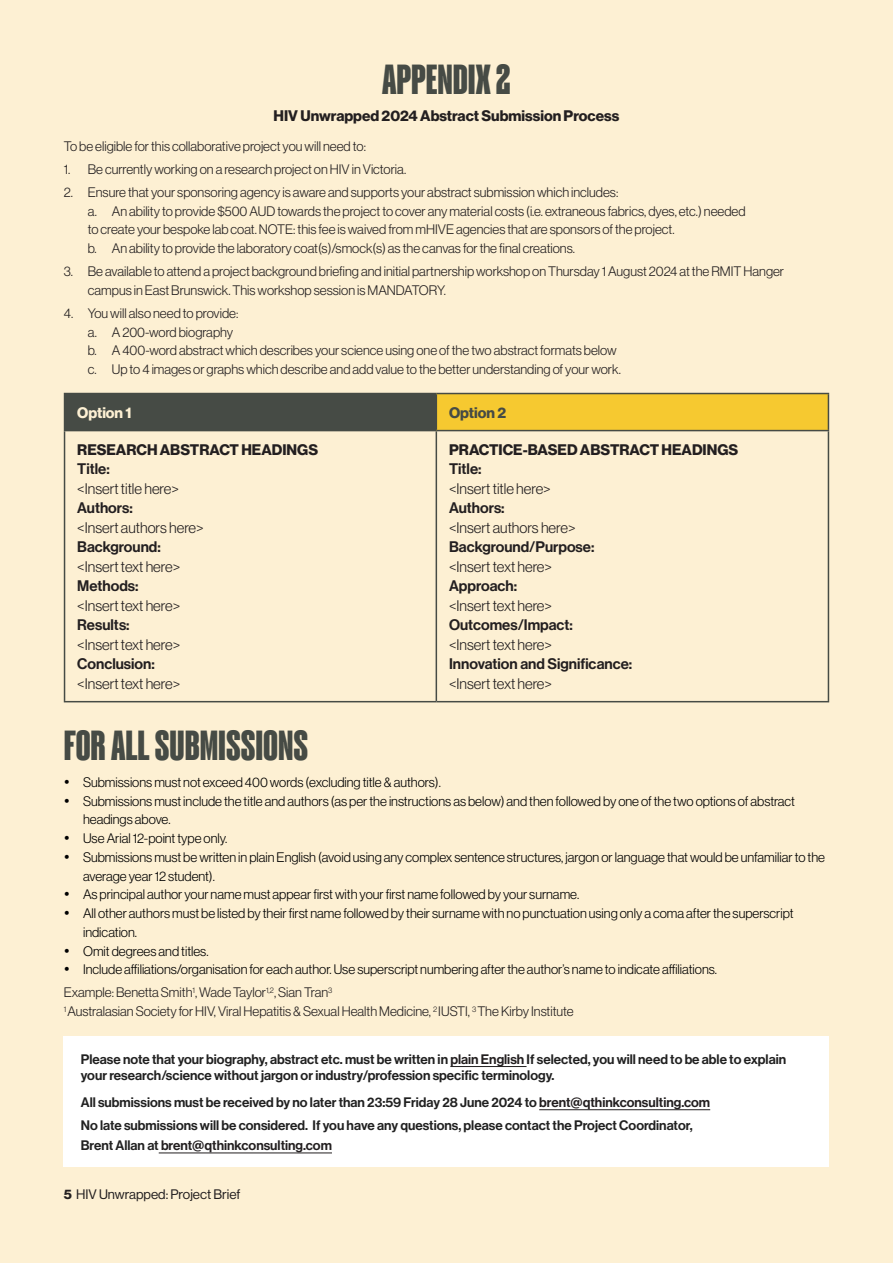
<style>
.page{position:relative;width:893px;height:1263px;background:#fdf0d3}
.page>*{position:absolute;margin:0;border:0;box-sizing:border-box;transform-origin:0 0}
.t1{font:42px "Magno Sans Variable Roman";color:#464b45}
.t2{font:15px "N Haas Grotesk DS Pro 45 Lt";color:#231f20}
.t3{font:15px "N Haas Grotesk DS Pro 65 Md";color:#231f20}
.t4{font:15px "N Haas Grotesk DS Pro 75 Bd";color:#231f20}
.t5{font:15px "N Haas Grotesk DS Pro 75 Bd";color:#fdf0d3}
.t6{font:15px "N Haas Grotesk DS Pro 75 Bd";color:#464b45}
.t7{font:13.5px/18.8px "N Haas Grotesk DS Pro 45 Lt";color:#231f20}
.t8{font:13.5px/18.8px "N Haas Grotesk DS Pro 45 Lt";color:#000}
.t9{font:13.5px/16.2px "N Haas Grotesk DS Pro 65 Md";color:#212121}
.t10{font:13.5px "N Haas Grotesk DS Pro 65 Md";color:#231f20}
.t11{font:13.5px "N Haas Grotesk DS Pro 55 Rg";color:#231f20}
.s1{color:#231f20}
.s2{color:#212121}
.s3{font-family:"N Haas Grotesk DS Pro 75 Bd"}
</style>
<div class="page">
<div style="left:65px;top:393px;width:371px;height:38px;background:#464b45"></div>
<div style="left:436px;top:393px;width:392px;height:38px;background:#f6c930"></div>
<hr style="left:64px;top:393px;width:372px;height:1px;background:#464b45">
<hr style="left:64px;top:394px;width:1px;height:36px;background:#464b45">
<hr style="left:436px;top:393px;width:393px;height:1px;background:#464b45">
<hr style="left:436px;top:394px;width:1px;height:36px;background:#464b45">
<hr style="left:828px;top:394px;width:1px;height:36px;background:#464b45">
<hr style="left:64px;top:430px;width:372px;height:1px;background:#464b45">
<hr style="left:64px;top:431px;width:1px;height:270px;background:#464b45">
<hr style="left:436px;top:430px;width:393px;height:1px;background:#464b45">
<hr style="left:436px;top:431px;width:1px;height:270px;background:#464b45">
<hr style="left:828px;top:431px;width:1px;height:270px;background:#464b45">
<hr style="left:64px;top:701px;width:372px;height:1px;background:#464b45">
<hr style="left:436px;top:701px;width:393px;height:1px;background:#464b45">
<div style="left:64px;top:1036px;width:765px;height:131px;background:#fff"></div>
<hr style="left:450px;top:1066px;width:77px;height:1px;background:#231f20">
<hr style="left:539px;top:1109px;width:171px;height:1px;background:#231f20">
<hr style="left:159px;top:1153px;width:173px;height:1px;background:#231f20">
<h1 class="t1" style="left:382px;top:56px;width:130px">APPENDIX 2</h1>
<p class="t4" style="left:274px;top:107px;width:347px">HIV Unwrapped 2024 Abstract Submission Process</p>
<p class="t7" style="left:64px;top:137px;width:304px">To be eligible for this collaborative project you will need to:</p>
<p class="t7" style="left:64px;top:160px;width:344px">1. Be currently working on a research project on HIV in Victoria.</p>
<p class="t7" style="left:88px;top:183px;width:659px;text-indent:-24px">2. Ensure that your sponsoring agency is aware and supports your abstract submission which includes:<br>a. An ability to provide $500 AUD towards the project to cover any material costs (i.e. extraneous fabrics, dyes, etc.) needed to create your bespoke lab coat. NOTE: this fee is waived from mHIVE agencies that are sponsors of the project.<br>b. An ability to provide the laboratory coat(s)/smock(s) as the canvas for the final creations.</p>
<p class="t7" style="left:88px;top:262px;width:698px;text-indent:-24px">3. Be available to attend a project background briefing and initial partnership workshop on Thursday 1 August 2024 at the RMIT Hanger campus in East Brunswick. This workshop session is MANDATORY.</p>
<p class="t7" style="left:88px;top:304px;width:535px;text-indent:-24px">4. You will also need to provide:<br>a. A 200-word biography<br>b. A 400-word abstract which describes your science using one of the two abstract formats below c. Up to 4 images or graphs which describe and add value to the better understanding of your work.</p>
<p class="t5" style="left:77px;top:404px;width:56px">Option 1</p>
<p class="t6" style="left:449px;top:404px;width:58px">Option 2</p>
<p class="t4" style="left:77px;top:441px;width:242px">RESEARCH ABSTRACT HEADINGS</p>
<p class="t3" style="left:77px;top:460px;width:34px">Title:</p>
<p class="t2" style="left:77px;top:480px;width:103px">&lt;Insert title here&gt;</p>
<p class="t3" style="left:77px;top:499px;width:57px">Authors:</p>
<p class="t2" style="left:77px;top:519px;width:128px">&lt;Insert authors here&gt;</p>
<p class="t3" style="left:77px;top:538px;width:85px">Background:</p>
<p class="t2" style="left:77px;top:558px;width:104px">&lt;Insert text here&gt;</p>
<p class="t3" style="left:77px;top:577px;width:63px">Methods:</p>
<p class="t2" style="left:77px;top:597px;width:104px">&lt;Insert text here&gt;</p>
<p class="t3" style="left:77px;top:616px;width:54px">Results:</p>
<p class="t2" style="left:77px;top:636px;width:104px">&lt;Insert text here&gt;</p>
<p class="t3" style="left:77px;top:655px;width:79px">Conclusion:</p>
<p class="t2" style="left:77px;top:675px;width:104px">&lt;Insert text here&gt;</p>
<p class="t4" style="left:449px;top:441px;width:291px">PRACTICE-BASED ABSTRACT HEADINGS</p>
<p class="t3" style="left:449px;top:460px;width:34px">Title:</p>
<p class="t2" style="left:449px;top:480px;width:103px">&lt;Insert title here&gt;</p>
<p class="t3" style="left:449px;top:499px;width:57px">Authors:</p>
<p class="t2" style="left:449px;top:519px;width:128px">&lt;Insert authors here&gt;</p>
<p class="t3" style="left:449px;top:538px;width:147px">Background/Purpose:</p>
<p class="t2" style="left:449px;top:558px;width:104px">&lt;Insert text here&gt;</p>
<p class="t3" style="left:449px;top:577px;width:70px">Approach:</p>
<p class="t2" style="left:449px;top:597px;width:104px">&lt;Insert text here&gt;</p>
<p class="t3" style="left:449px;top:616px;width:125px">Outcomes/Impact:</p>
<p class="t2" style="left:449px;top:636px;width:104px">&lt;Insert text here&gt;</p>
<p class="t3" style="left:449px;top:655px;width:185px">Innovation and Significance:</p>
<p class="t2" style="left:449px;top:675px;width:104px">&lt;Insert text here&gt;</p>
<h1 class="t1" style="left:64px;top:721px;width:246px">FOR ALL SUBMISSIONS</h1>
<p class="t8" style="left:64px;top:773px;width:379px">• Submissions must not exceed 400 words (excluding title &amp; authors).</p>
<p class="t8" style="left:83px;top:791px;width:713px;text-indent:-19px">• Submissions must include the title and authors (as per the instructions as below) and then followed by one of the two options of abstract headings above.</p>
<p class="t8" style="left:64px;top:829px;width:165px">• Use Arial 12-point type only.</p>
<p class="t8" style="left:83px;top:848px;width:743px;text-indent:-19px">• Submissions must be written in plain English (avoid using any complex sentence structures, jargon or language that would be unfamiliar to the average year 12 student).</p>
<p class="t8" style="left:64px;top:885px;width:517px">• As principal author your name must appear first with your first name followed by your surname.</p>
<p class="t8" style="left:83px;top:904px;width:712px;text-indent:-19px">• All other authors must be listed by their first name followed by their surname with no punctuation using only a coma after the superscript indication.</p>
<p class="t8" style="left:64px;top:941px;width:146px">• Omit degrees and titles.</p>
<p class="t8" style="left:64px;top:958px;width:655px;line-height:23px">• Include affiliations/organisation for each author. Use superscript numbering after the author’s name to indicate affiliations.<br><span class="s1">Example: Benetta Smith</span><sup>1</sup><span class="s1">, Wade Taylor</span><sup>1,2</sup><span class="s1">, Sian Tran</span><sup>3</sup></p>
<p class="t7" style="left:64px;top:1002px;width:511px"><sup>1</sup> Australasian Society for HIV, Viral Hepatitis &amp; Sexual Health Medicine, <sup>2</sup> IUSTI, <sup>3</sup> The Kirby Institute</p>
<p class="t9" style="left:81px;top:1051px;width:707px">Please note that your biography, abstract etc. must be written in <span class="s1">plain English</span> If selected, you will need to be able to explain your research/science without jargon or industry/profession specific terminology.</p>
<p class="t9" style="left:81px;top:1090px;width:631px;line-height:23.7px">All submissions must be received by no later than 23:59 Friday 28 June 2024 to <span class="s1">brent@qthinkconsulting.com<br></span>No late submissions will be considered. If you have any questions, please contact the Project Coordinator,</p>
<p class="t10" style="left:81px;top:1137px;width:253px"><span class="s2">Brent Allan at</span> brent@qthinkconsulting.com</p>
<p class="t11" style="left:64px;top:1187px;width:178px"><span class="s3">5</span> HIV Unwrapped: Project Brief</p>
</div>
